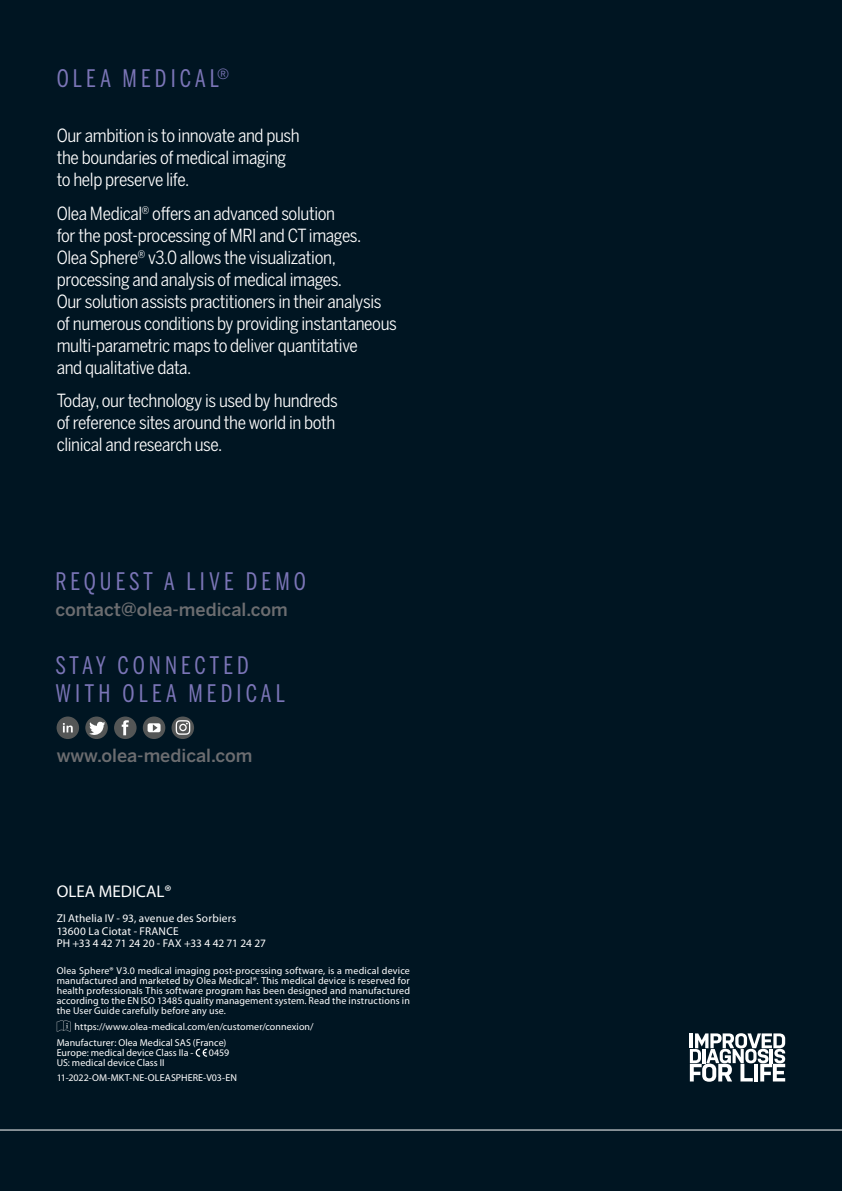
<style>
.page{position:relative;width:842px;height:1191px;background:#001522}
.page>*{position:absolute;margin:0;border:0;box-sizing:border-box;transform-origin:0 0}
.t1{font:24px "Benton Sans Comp";letter-spacing:.17em;color:#7b75b7}
.t2{font:18px/22px "Benton Sans Cond";letter-spacing:-.02em;color:#fff}
.t3{font:500 18px "Benton Sans";color:#6c6d70}
.t4{font:17px "Myriad Pro";color:#fff}
.t5{font:11.4px/12.8px "Myriad Pro";letter-spacing:.015em;color:#fff}
.t6{font:11.4px "Myriad Pro";letter-spacing:-.01em;color:#fff}
.t7{font:10px/10px "Myriad Pro";letter-spacing:.01em;color:#fff;text-align:justify}
</style>
<div class="page">
<hr style="left:0;top:1129px;width:842px;height:1px;background:#fff">
<svg style="left:57px;top:1020px;width:14px;height:11px"></svg>
<svg style="left:196px;top:1048px;width:11px;height:8px"></svg>
<svg style="left:690px;top:1033px;width:95px;height:48px"></svg>
<div style="left:57px;top:716px;width:22px;height:23px;background:#545656;border-radius:50%"></div>
<svg style="left:63px;top:723px;width:10px;height:9px"></svg>
<div style="left:143px;top:716px;width:22px;height:23px;background:#545656;border-radius:50%"></div>
<svg style="left:148px;top:723px;width:13px;height:9px"></svg>
<svg style="left:153px;top:724px;width:5px;height:7px"></svg>
<div style="left:114px;top:716px;width:23px;height:23px;background:#545656;border-radius:50%"></div>
<svg style="left:122px;top:720px;width:7px;height:15px"></svg>
<svg style="left:85px;top:716px;width:23px;height:23px"></svg>
<svg style="left:89px;top:721px;width:16px;height:14px"></svg>
<svg style="left:172px;top:716px;width:22px;height:23px"></svg>
<svg style="left:176px;top:720px;width:14px;height:15px"></svg>
<hr style="left:841px;top:413px;width:1px;height:544px;background:#cfd0d2">
<p class="t1" style="left:57px;top:64px;width:174px">OLEA MEDICAL<sup>®</sup></p>
<p class="t2" style="left:57px;top:125px;width:245px">Our ambition is to innovate and push the boundaries of medical imaging to help preserve life.</p>
<p class="t2" style="left:57px;top:202px;width:342px">Olea Medical<sup>®</sup> offers an advanced solution<br>for the post-processing of MRI and CT images.<br>Olea Sphere<sup>®</sup> v3.0 allows the visualization, processing and analysis of medical images.<br>Our solution assists practitioners in their analysis of numerous conditions by providing instantaneous multi-parametric maps to deliver quantitative<br>and qualitative data.</p>
<p class="t2" style="left:57px;top:389px;width:283px">Today, our technology is used by hundreds of reference sites around the world in both clinical and research use.</p>
<p class="t1" style="left:55px;top:567px;width:252px">REQUEST A LIVE DEMO</p>
<p class="t3" style="left:55px;top:598px;width:234px">contact@olea-medical.com</p>
<p class="t1" style="left:55px;top:651px;width:195px">STAY CONNECTED</p>
<p class="t1" style="left:55px;top:680px;width:231px">WITH OLEA MEDICAL</p>
<p class="t3" style="left:57px;top:745px;width:197px">www.olea-medical.com</p>
<p class="t4" style="left:57px;top:880px;width:116px">OLEA MEDICAL®</p>
<p class="t5" style="left:57px;top:911px;width:181px">ZI Athelia IV - 93, avenue des Sorbiers<br>13600 La Ciotat - FRANCE</p>
<p class="t6" style="left:57px;top:936px;width:211px">PH +33 4 42 71 24 20 - FAX +33 4 42 71 24 27</p>
<p class="t7" style="left:57px;top:965px;width:355px">Olea Sphere® V3.0 medical imaging post-processing software, is a medical device manufactured and marketed by Olea Medical®. This medical device is reserved for health professionals This software program has been designed and manufactured according to the EN ISO 13485 quality management system. Read the instructions in the User Guide carefully before any use.</p>
<p class="t7" style="left:75px;top:1021px;width:241px">https://www.olea-medical.com/en/customer/connexion/</p>
<p class="t7" style="left:57px;top:1037px;width:171px">Manufacturer: Olea Medical SAS (France)</p>
<p class="t7" style="left:57px;top:1047px;width:138px">Europe: medical device Class IIa -</p>
<p class="t7" style="left:209px;top:1047px;width:22px">0459</p>
<p class="t7" style="left:57px;top:1057px;width:110px">US: medical device Class II</p>
<p class="t7" style="left:57px;top:1072px;width:182px">11-2022-OM-MKT-NE-OLEASPHERE-V03-EN</p>
</div>
